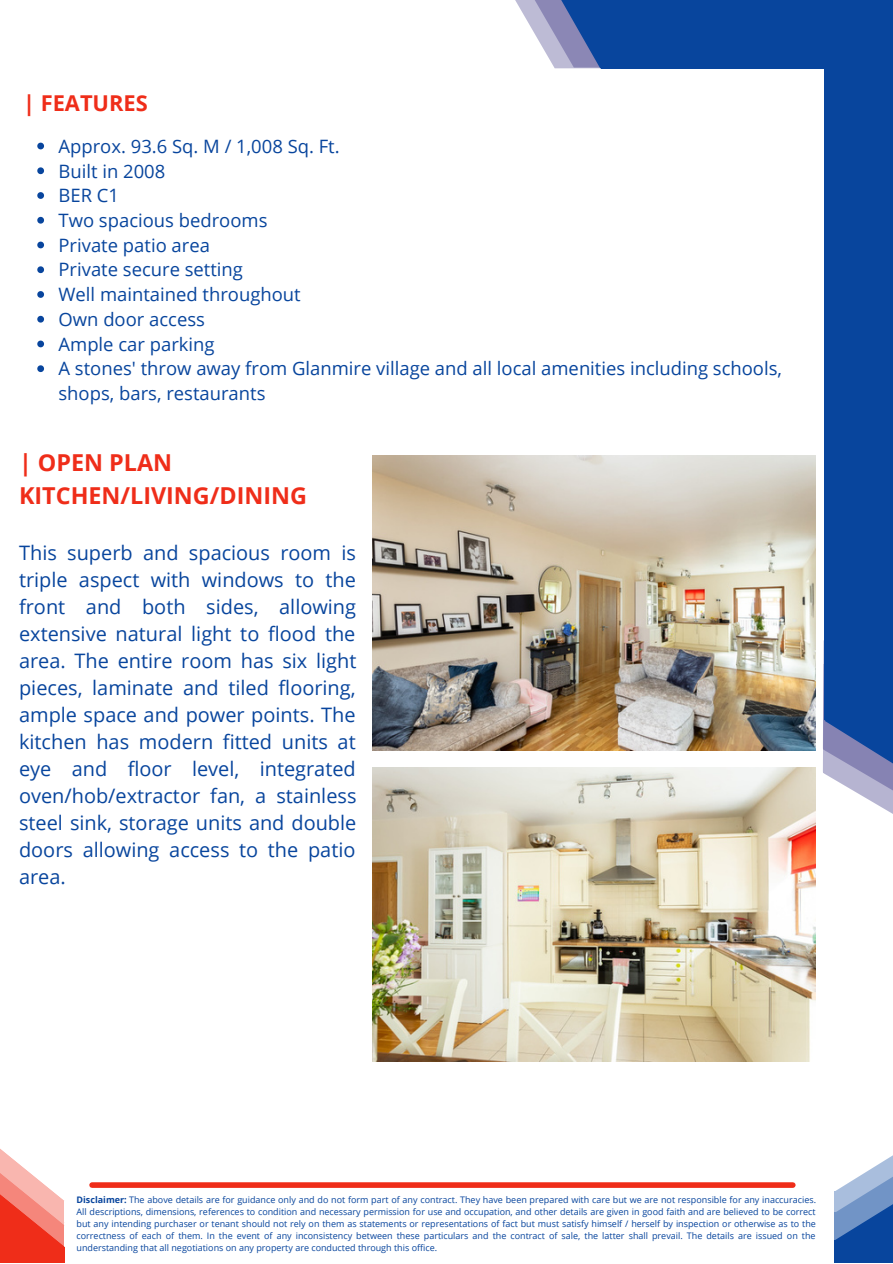
<style>
.page{position:relative;width:893px;height:1264px;background:#fff}
.page>*{position:absolute;margin:0;border:0;box-sizing:border-box;transform-origin:0 0}
.t1{font:700 23.25px/32.5px "Open Sans";color:#ef2d19}
.t2{font:700 21.9px "Open Sans";color:#ef2d19}
.t3{font:19.95px/27px "Open Sans";color:#08459d;text-align:justify}
.t4{font:18.45px/24.8px "Open Sans";color:#08459d}
.t5{font:9px/12px "Open Sans";color:#08459d;text-align:justify}
.s1{font-weight:700}
</style>
<div class="page">
<div style="left:601px;top:0;width:291px;height:69px;background:#08459d"></div>
<div style="left:824px;top:1px;width:68px;height:719px;background:#08459d"></div>
<svg style="left:515px;top:0;width:86px;height:69px"></svg>
<svg style="left:776px;top:596px;width:116px;height:259px"></svg>
<div style="left:92px;top:1182px;width:700px;height:5px;background:#ef2d19"></div>
<svg style="left:834px;top:1156px;width:58px;height:106px"></svg>
<svg style="left:0;top:1149px;width:65px;height:113px"></svg>
<img style="left:373px;top:456px;width:442px;height:294px">
<img style="left:373px;top:767px;width:442px;height:294px">
<svg style="left:37px;top:143px;width:7px;height:6px"></svg>
<svg style="left:37px;top:167px;width:7px;height:7px"></svg>
<svg style="left:37px;top:192px;width:7px;height:7px"></svg>
<svg style="left:37px;top:217px;width:7px;height:7px"></svg>
<svg style="left:37px;top:241px;width:7px;height:7px"></svg>
<svg style="left:37px;top:266px;width:7px;height:7px"></svg>
<svg style="left:37px;top:291px;width:7px;height:7px"></svg>
<svg style="left:37px;top:316px;width:7px;height:6px"></svg>
<svg style="left:37px;top:340px;width:7px;height:7px"></svg>
<svg style="left:37px;top:365px;width:7px;height:7px"></svg>
<h2 class="t2" style="left:23px;top:87px;width:126px">| FEATURES</h2>
<p class="t4" style="left:58px;top:133px;width:725px">Approx. 93.6 Sq. M / 1,008 Sq. Ft.<br>Built in 2008<br>BER C1<br>Two spacious bedrooms<br>Private patio area<br>Private secure setting<br>Well maintained throughout<br>Own door access<br>Ample car parking<br>A stones' throw away from Glanmire village and all local amenities including schools, shops, bars, restaurants</p>
<h1 class="t1" style="left:19px;top:446px;width:289px">| OPEN PLAN<br>KITCHEN/LIVING/DINING</h1>
<p class="t3" style="left:19px;top:539px;width:339px">This superb and spacious room is triple aspect with windows to the front and both sides, allowing extensive natural light to flood the area. The entire room has six light pieces, laminate and tiled flooring, ample space and power points. The kitchen has modern fitted units at eye and floor level, integrated oven/hob/extractor fan, a stainless steel sink, storage units and double doors allowing access to the patio area.</p>
<p class="t5" style="left:77px;top:1193px;width:741px"><span class="s1">Disclaimer:</span> The above details are for guidance only and do not form part of any contract. They have been prepared with care but we are not responsible for any inaccuracies.<br>All descriptions, dimensions, references to condition and necessary permission for use and occupation, and other details are given in good faith and are believed to be correct but any intending purchaser or tenant should not rely on them as statements or representations of fact but must satisfy himself / herself by inspection or otherwise as to the correctness of each of them. In the event of any inconsistency between these particulars and the contract of sale, the latter shall prevail. The details are issued on the understanding that all negotiations on any property are conducted through this office.</p>
</div>
